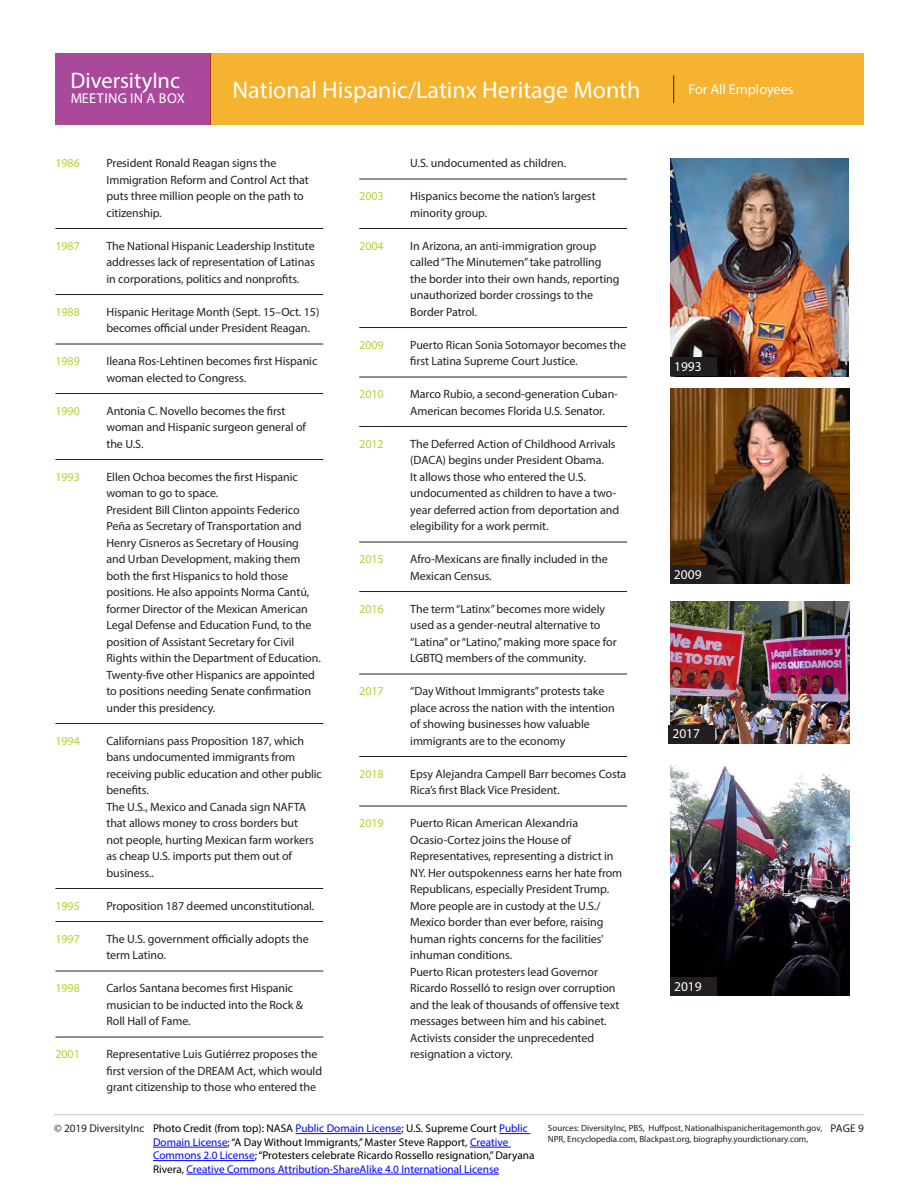
<style>
.page{position:relative;width:918px;height:1188px;background:#fff}
.page>*{position:absolute;margin:0;border:0;box-sizing:border-box;transform-origin:0 0}
.t1{font:24px "Myriad Pro";color:#fff}
.t2{font:22.5px "Myriad Pro";color:#fff}
.Heading_1{font:14.25px "Myriad Pro";color:#fff}
.Heading_1-2{font:14.25px "Myriad Pro";letter-spacing:.02em;color:#fff}
.timeline2{font:13.5px "Myriad Pro";color:#fff}
.timeline2-2{font:12px/16.5px "Myriad Pro";letter-spacing:-.005em;color:#231f20}
.timeline2-3{font:12px "Myriad Pro";letter-spacing:-.005em;color:#b3d234}
.t3{font:11.25px/13.5px "Myriad Pro";color:#000}
.t4{font:11.25px "Myriad Pro";color:#231f20}
.t5{font:9px/10.8px "Myriad Pro";color:#231f20}
.s1{color:#00f}
</style>
<div class="page">
<hr style="left:55px;top:228px;width:268px;height:1px;background:#231f20">
<hr style="left:55px;top:294px;width:268px;height:1px;background:#231f20">
<hr style="left:55px;top:344px;width:268px;height:1px;background:#231f20">
<hr style="left:55px;top:393px;width:268px;height:1px;background:#231f20">
<hr style="left:55px;top:459px;width:268px;height:1px;background:#231f20">
<hr style="left:55px;top:723px;width:268px;height:1px;background:#231f20">
<hr style="left:55px;top:888px;width:268px;height:1px;background:#231f20">
<hr style="left:55px;top:921px;width:268px;height:1px;background:#231f20">
<hr style="left:55px;top:971px;width:268px;height:1px;background:#231f20">
<hr style="left:55px;top:1037px;width:268px;height:1px;background:#231f20">
<hr style="left:359px;top:179px;width:268px;height:1px;background:#231f20">
<hr style="left:359px;top:228px;width:268px;height:1px;background:#231f20">
<hr style="left:359px;top:327px;width:268px;height:1px;background:#231f20">
<hr style="left:359px;top:377px;width:268px;height:1px;background:#231f20">
<hr style="left:359px;top:426px;width:268px;height:1px;background:#231f20">
<hr style="left:359px;top:542px;width:268px;height:1px;background:#231f20">
<hr style="left:359px;top:591px;width:268px;height:1px;background:#231f20">
<hr style="left:359px;top:674px;width:268px;height:1px;background:#231f20">
<hr style="left:359px;top:756px;width:268px;height:1px;background:#231f20">
<hr style="left:359px;top:806px;width:268px;height:1px;background:#231f20">
<img style="left:670px;top:158px;width:179px;height:218px">
<img style="left:670px;top:388px;width:179px;height:196px">
<img style="left:670px;top:764px;width:179px;height:232px">
<div style="left:670px;top:357px;width:47px;height:19px;background:#231f20"></div>
<div style="left:670px;top:565px;width:46px;height:19px;background:#231f20"></div>
<div style="left:670px;top:977px;width:47px;height:19px;background:#231f20"></div>
<hr style="left:54px;top:1114px;width:810px;height:1px;background:#cfd8dd">
<div style="left:211px;top:53px;width:653px;height:72px;background:#f5b32f"></div>
<div style="left:55px;top:53px;width:156px;height:72px;background:#aa499b"></div>
<svg style="left:673px;top:76px;width:1px;height:27px"></svg>
<img style="left:670px;top:601px;width:179px;height:142px">
<div style="left:668px;top:725px;width:47px;height:18px;background:#231f20"></div>
<hr style="left:296px;top:1133px;width:105px;height:1px;background:#00f">
<hr style="left:499px;top:1133px;width:31px;height:1px;background:#00f">
<hr style="left:153px;top:1147px;width:75px;height:1px;background:#00f">
<hr style="left:470px;top:1147px;width:41px;height:1px;background:#00f">
<hr style="left:153px;top:1160px;width:102px;height:1px;background:#00f">
<hr style="left:186px;top:1174px;width:313px;height:1px;background:#00f">
<p class="t2" style="left:71px;top:67px;width:111px">DiversityInc</p>
<p class="Heading_1-2" style="left:71px;top:90px;width:116px">MEETING IN A BOX</p>
<p class="t1" style="left:232px;top:76px;width:410px">National Hispanic/Latinx Heritage Month</p>
<p class="Heading_1" style="left:689px;top:81px;width:107px">For All Employees</p>
<p class="timeline2-3" style="left:55px;top:156px;width:26px">1986</p>
<p class="timeline2-2" style="left:106px;top:155px;width:204px">President Ronald Reagan signs the<br>Immigration Reform and Control Act that puts three million people on the path to citizenship.</p>
<p class="timeline2-3" style="left:55px;top:238px;width:26px">1987</p>
<p class="timeline2-2" style="left:106px;top:237px;width:210px;text-align:justify">The National Hispanic Leadership Institute addresses lack of representation of Latinas in corporations, politics and nonprofits.</p>
<p class="timeline2-3" style="left:55px;top:304px;width:26px">1988</p>
<p class="timeline2-2" style="left:106px;top:303px;width:214px">Hispanic Heritage Month (Sept. 15–Oct. 15) becomes official under President Reagan.</p>
<p class="timeline2-3" style="left:55px;top:354px;width:26px">1989</p>
<p class="timeline2-2" style="left:106px;top:353px;width:212px">Ileana Ros-Lehtinen becomes first Hispanic woman elected to Congress.</p>
<p class="timeline2-3" style="left:55px;top:403px;width:26px">1990</p>
<p class="timeline2-2" style="left:106px;top:402px;width:201px">Antonia C. Novello becomes the first woman and Hispanic surgeon general of the U.S.</p>
<p class="timeline2-3" style="left:55px;top:469px;width:26px">1993</p>
<p class="timeline2-2" style="left:106px;top:468px;width:193px">Ellen Ochoa becomes the first Hispanic woman to go to space.</p>
<p class="timeline2-2" style="left:106px;top:501px;width:216px">President Bill Clinton appoints Federico Peña as Secretary of Transportation and Henry Cisneros as Secretary of Housing and Urban Development, making them both the first Hispanics to hold those positions. He also appoints Norma Cantú, former Director of the Mexican American Legal Defense and Education Fund, to the position of Assistant Secretary for Civil Rights within the Department of Education.<br>Twenty-five other Hispanics are appointed to positions needing Senate confirmation under this presidency.</p>
<p class="timeline2-3" style="left:55px;top:733px;width:26px">1994</p>
<p class="timeline2-2" style="left:106px;top:732px;width:217px">Californians pass Proposition 187, which bans undocumented immigrants from receiving public education and other public benefits.</p>
<p class="timeline2-2" style="left:106px;top:798px;width:209px">The U.S., Mexico and Canada sign NAFTA that allows money to cross borders but not people, hurting Mexican farm workers as cheap U.S. imports put them out of business..</p>
<p class="timeline2-3" style="left:55px;top:898px;width:26px">1995</p>
<p class="timeline2-2" style="left:106px;top:897px;width:209px">Proposition 187 deemed unconstitutional.</p>
<p class="timeline2-3" style="left:55px;top:931px;width:26px">1997</p>
<p class="timeline2-2" style="left:106px;top:930px;width:204px">The U.S. government officially adopts the term Latino.</p>
<p class="timeline2-3" style="left:55px;top:981px;width:26px">1998</p>
<p class="timeline2-2" style="left:106px;top:980px;width:198px">Carlos Santana becomes first Hispanic musician to be inducted into the Rock &amp;<br>Roll Hall of Fame.</p>
<p class="timeline2-3" style="left:55px;top:1047px;width:26px">2001</p>
<p class="timeline2-2" style="left:106px;top:1046px;width:217px">Representative Luis Gutiérrez proposes the first version of the DREAM Act, which would grant citizenship to those who entered the</p>
<p class="timeline2-2" style="left:410px;top:155px;width:158px">U.S. undocumented as children.</p>
<p class="timeline2-3" style="left:359px;top:189px;width:26px">2003</p>
<p class="timeline2-2" style="left:410px;top:188px;width:187px">Hispanics become the nation’s largest minority group.</p>
<p class="timeline2-3" style="left:359px;top:238px;width:26px">2004</p>
<p class="timeline2-2" style="left:410px;top:237px;width:211px">In Arizona, an anti-immigration group called “The Minutemen” take patrolling the border into their own hands, reporting unauthorized border crossings to the Border Patrol.</p>
<p class="timeline2-3" style="left:359px;top:337px;width:26px">2009</p>
<p class="timeline2-2" style="left:410px;top:336px;width:217px">Puerto Rican Sonia Sotomayor becomes the first Latina Supreme Court Justice.</p>
<p class="timeline2-3" style="left:359px;top:387px;width:26px">2010</p>
<p class="timeline2-2" style="left:410px;top:386px;width:209px">Marco Rubio, a second-generation Cuban-<br>American becomes Florida U.S. Senator.</p>
<p class="timeline2-3" style="left:359px;top:436px;width:26px">2012</p>
<p class="timeline2-2" style="left:410px;top:435px;width:210px">The Deferred Action of Childhood Arrivals (DACA) begins under President Obama.<br>It allows those who entered the U.S. undocumented as children to have a two&shy;year deferred action from deportation and elegibility for a work permit.</p>
<p class="timeline2-3" style="left:359px;top:552px;width:26px">2015</p>
<p class="timeline2-2" style="left:410px;top:551px;width:199px">Afro-Mexicans are finally included in the<br>Mexican Census.</p>
<p class="timeline2-3" style="left:359px;top:601px;width:26px">2016</p>
<p class="timeline2-2" style="left:410px;top:600px;width:208px">The term “Latinx” becomes more widely used as a gender-neutral alternative to “Latina” or “Latino,” making more space for LGBTQ members of the community.</p>
<p class="timeline2-3" style="left:359px;top:684px;width:26px">2017</p>
<p class="timeline2-2" style="left:410px;top:683px;width:206px">“Day Without Immigrants” protests take place across the nation with the intention of showing businesses how valuable immigrants are to the economy</p>
<p class="timeline2-3" style="left:359px;top:766px;width:26px">2018</p>
<p class="timeline2-2" style="left:410px;top:765px;width:218px">Epsy Alejandra Campell Barr becomes Costa<br>Rica’s first Black Vice President.</p>
<p class="timeline2-3" style="left:359px;top:816px;width:26px">2019</p>
<p class="timeline2-2" style="left:410px;top:815px;width:214px">Puerto Rican American Alexandria Ocasio-Cortez joins the House of Representatives, representing a district in NY. Her outspokenness earns her hate from Republicans, especially President Trump.<br>More people are in custody at the U.S./ Mexico border than ever before, raising human rights concerns for the facilities’ inhuman conditions.</p>
<p class="timeline2-2" style="left:410px;top:963px;width:211px">Puerto Rican protesters lead Governor Ricardo Rosselló to resign over corruption and the leak of thousands of offensive text messages between him and his cabinet.<br>Activists consider the unprecedented resignation a victory.</p>
<p class="timeline2" style="left:674px;top:358px;width:29px">1993</p>
<p class="timeline2" style="left:674px;top:566px;width:29px">2009</p>
<p class="timeline2" style="left:672px;top:725px;width:29px">2017</p>
<p class="timeline2" style="left:674px;top:978px;width:29px">2019</p>
<p class="t5" style="left:548px;top:1122px;width:276px">Sources: DiversityInc, PBS, Huffpost, Nationalhispanicheritagemonth.gov,<br>NPR, Encyclopedia.com, Blackpast.org, biography.yourdictionary.com,</p>
<p class="t3" style="left:153px;top:1122px;width:383px">Photo Credit (from top): NASA <span class="s1">Public Domain License</span>; U.S. Supreme Court <span class="s1">Public Domain License</span>; “A Day Without Immigrants,” Master Steve Rapport, <span class="s1">Creative Commons 2.0 License</span>; “Protesters celebrate Ricardo Rossello resignation,” Daryana Rivera, <span class="s1">Creative Commons Attribution-ShareAlike 4.0 International License</span></p>
<p class="t4" style="left:54px;top:1122px;width:92px">© 2019 DiversityInc</p>
<p class="t4" style="left:830px;top:1122px;width:35px">PAGE 9</p>
</div>
